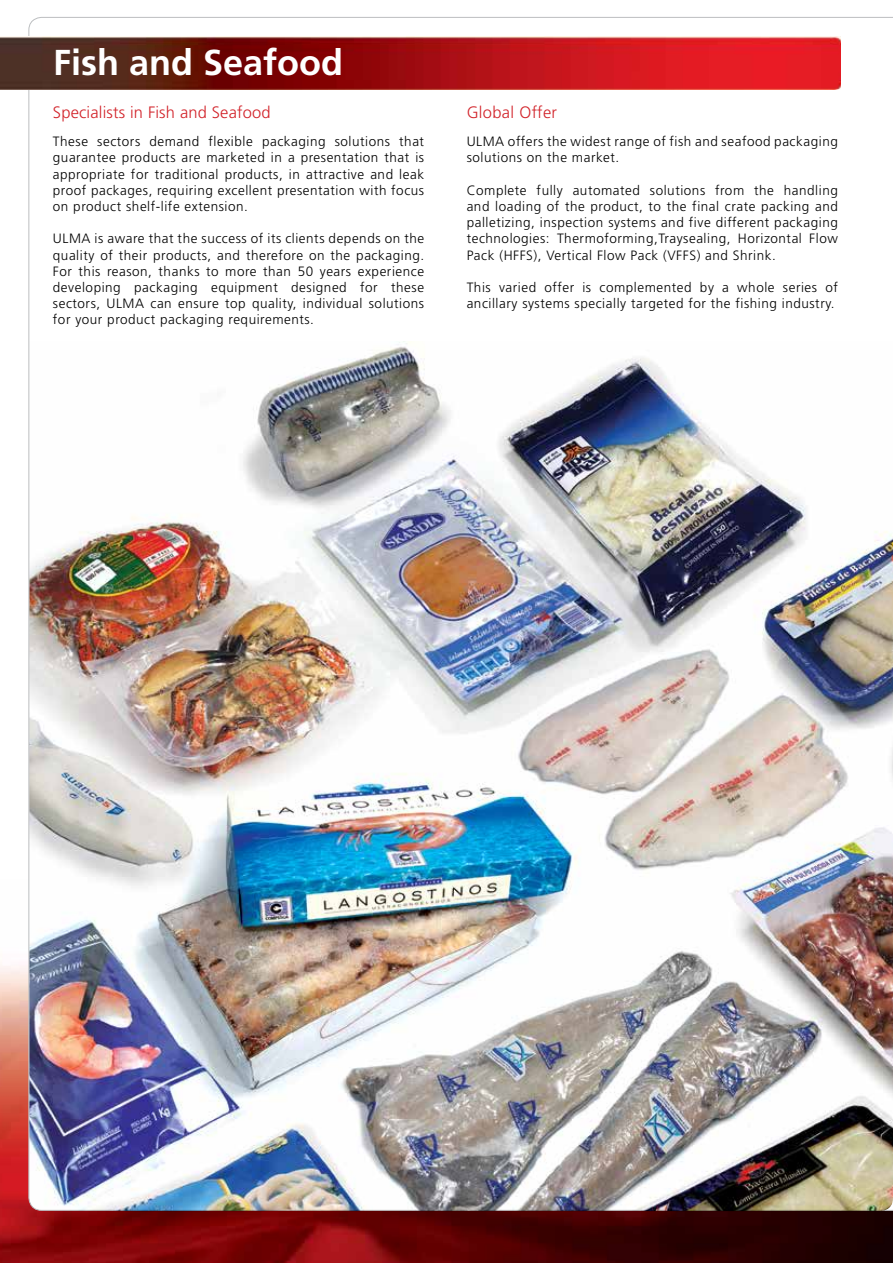
<style>
.page{position:relative;width:893px;height:1263px;background:#fff}
.page>*{position:absolute;margin:0;border:0;box-sizing:border-box;transform-origin:0 0}
.t1{font:700 36px "Frutiger LT Std";color:#fff}
.t2{font:300 16.5px "Frutiger LT Std";letter-spacing:.01em;color:#d2232a}
.t3{font:300 13.5px/16.2px "Frutiger LT Std";letter-spacing:.04em;color:#000;text-align:justify}
</style>
<div class="page">
<img style="left:0;top:965px;width:893px;height:298px">
<img style="left:0;top:37px;width:840px;height:52px">
<img style="left:29px;top:341px;width:864px;height:870px">
<h1 class="t1" style="left:53px;top:41px;width:292px">Fish and Seafood</h1>
<p class="t2" style="left:53px;top:103px;width:219px">Specialists in Fish and Seafood</p>
<p class="t3" style="left:53px;top:134px;width:373px">These sectors demand flexible packaging solutions that guarantee products are marketed in a presentation that is appropriate for traditional products, in attractive and leak proof packages, requiring excellent presentation with focus on product shelf-life extension.</p>
<p class="t3" style="left:53px;top:231px;width:373px">ULMA is aware that the success of its clients depends on the quality of their products, and therefore on the packaging.<br>For this reason, thanks to more than 50 years experience developing packaging equipment designed for these sectors, ULMA can ensure top quality, individual solutions for your product packaging requirements.</p>
<p class="t2" style="left:467px;top:103px;width:92px">Global Offer</p>
<p class="t3" style="left:467px;top:134px;width:373px">ULMA offers the widest range of fish and seafood packaging solutions on the market.</p>
<p class="t3" style="left:467px;top:182px;width:373px">Complete fully automated solutions from the handling and loading of the product, to the final crate packing and palletizing, inspection systems and five different packaging technologies: Thermoforming,Traysealing, Horizontal Flow Pack (HFFS), Vertical Flow Pack (VFFS) and Shrink.</p>
<p class="t3" style="left:467px;top:279px;width:373px">This varied offer is complemented by a whole series of ancillary systems specially targeted for the fishing industry.</p>
</div>
